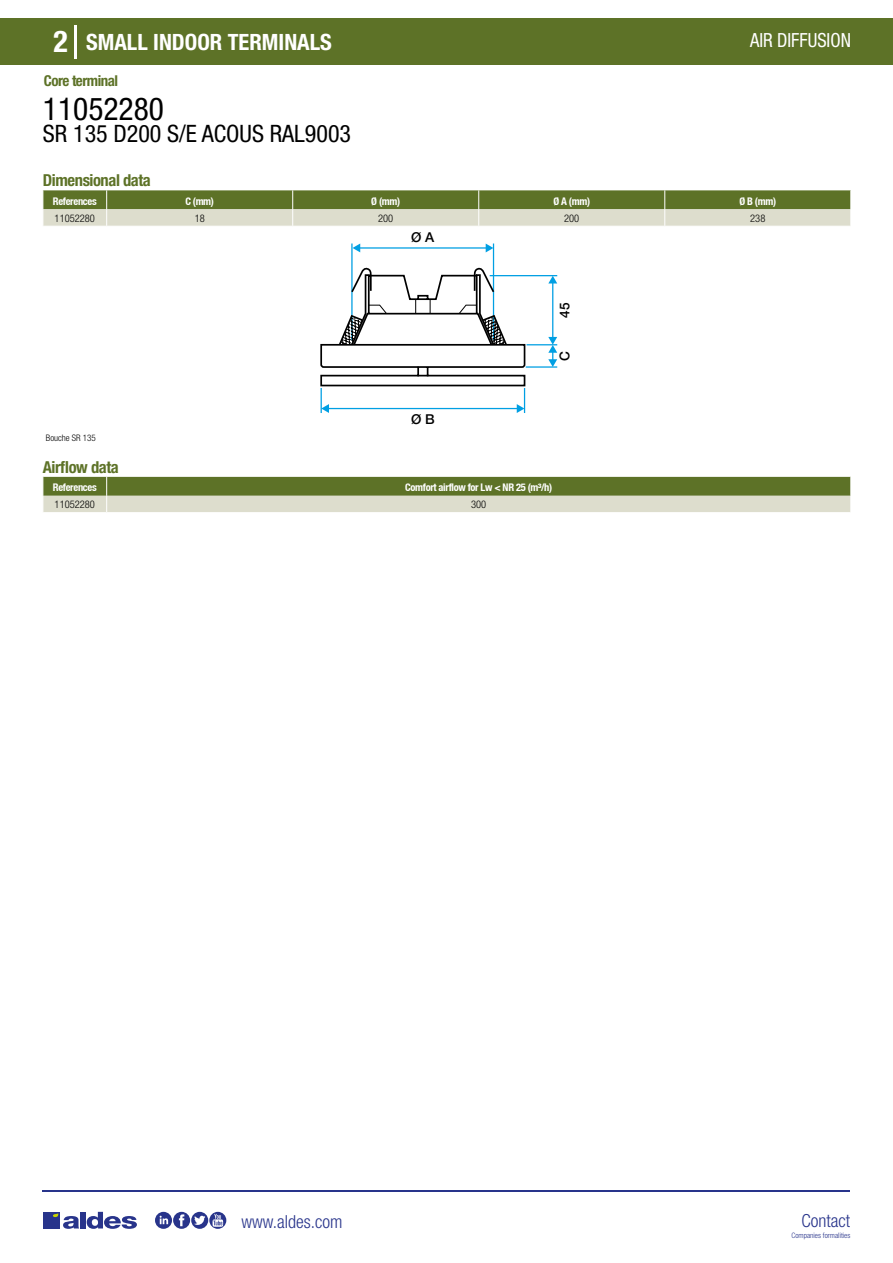
<style>
.page{position:relative;width:893px;height:1263px;background:#fff}
.page>*{position:absolute;margin:0;border:0;box-sizing:border-box;transform-origin:0 0}
.t1{font:condensed 31.5px "Helvetica Neue LT Std";color:#000}
.t2{font:700 condensed 30px "Helvetica Neue LT Std";color:#fff}
.t3{font:condensed 24px "Helvetica Neue LT Std";color:#000}
.t4{font:700 condensed 22.5px "Helvetica Neue LT Std";color:#fff}
.t5{font:condensed 19.5px "Helvetica Neue LT Std";color:#fff;scale:.95 1}
.t6{font:300 condensed 18px "Helvetica Neue";color:#28348b}
.t7{font:700 condensed 16.5px "Helvetica Neue LT Std";letter-spacing:-.025em;color:#5d7227}
.t8{font:700 condensed 15px "Helvetica Neue LT Std";letter-spacing:-.035em;color:#5d7227}
.t9{font:500 13.65px "Helvetica Neue";color:#000}
.t10{font:700 condensed 10.5px "Helvetica Neue";letter-spacing:-.03em;color:#fff}
.t11{font:300 condensed 10.5px "Helvetica Neue";color:#000}
.t12{font:300 condensed 9px "Helvetica Neue";color:#000}
.t13{font:300 condensed 7.5px "Helvetica Neue";color:#28348b}
</style>
<div class="page">
<div style="left:0;top:18px;width:893px;height:46px;background:#5d7227"></div>
<hr style="left:74px;top:25px;width:2px;height:33px;background:#fff">
<hr style="left:43px;top:1190px;width:807px;height:1px;background:#28348b">
<svg style="left:155px;top:1212px;width:71px;height:17px"></svg>
<div style="left:43px;top:1212px;width:17px;height:16px;background:#28348b"></div>
<div style="left:80px;top:1212px;width:6px;height:16px;background:#28348b"></div>
<svg style="left:87px;top:1212px;width:50px;height:17px"></svg>
<svg style="left:53px;top:1213px;width:26px;height:16px"></svg>
<svg style="left:43px;top:190px;width:808px;height:36px;background:#9ba678"></svg>
<hr style="left:351px;top:243px;width:2px;height:97px;background:#009fe3">
<hr style="left:493px;top:243px;width:1px;height:97px;background:#009fe3">
<hr style="left:359px;top:247px;width:128px;height:2px;background:#009fe3">
<svg style="left:486px;top:244px;width:7px;height:8px"></svg>
<svg style="left:352px;top:243px;width:8px;height:9px"></svg>
<hr style="left:526px;top:344px;width:31px;height:1px;background:#009fe3">
<hr style="left:490px;top:275px;width:67px;height:1px;background:#009fe3">
<hr style="left:526px;top:366px;width:31px;height:2px;background:#009fe3">
<hr style="left:552px;top:281px;width:1px;height:59px;background:#009fe3">
<svg style="left:548px;top:337px;width:9px;height:30px"></svg>
<svg style="left:548px;top:276px;width:9px;height:7px"></svg>
<svg style="left:320px;top:266px;width:206px;height:147px"></svg>
<svg style="left:43px;top:477px;width:808px;height:35px;background:#99a475"></svg>
<h2 class="t2" style="left:54px;top:24px;width:16px">2</h2>
<h3 class="t4" style="left:86px;top:28px;width:247px">SMALL INDOOR TERMINALS</h3>
<h3 class="t5" style="left:750px;top:29px;width:108px">AIR DIFFUSION</h3>
<h3 class="t8" style="left:44px;top:71px;width:76px">Core terminal</h3>
<h1 class="t1" style="left:43px;top:91px;width:122px">11052280</h1>
<h3 class="t3" style="left:43px;top:120px;width:310px">SR 135 D200 S/E ACOUS RAL9003</h3>
<h3 class="t7" style="left:43px;top:170px;width:109px">Dimensional data</h3>
<p class="t10" style="left:53px;top:195px;width:45px">References</p>
<p class="t10" style="left:185px;top:195px;width:30px">C (mm)</p>
<p class="t10" style="left:371px;top:195px;width:30px">Ø (mm)</p>
<p class="t10" style="left:553px;top:195px;width:38px">Ø A (mm)</p>
<p class="t10" style="left:739px;top:195px;width:38px">Ø B (mm)</p>
<p class="t11" style="left:55px;top:212px;width:42px">11052280</p>
<p class="t11" style="left:195px;top:212px;width:12px">18</p>
<p class="t11" style="left:378px;top:212px;width:17px">200</p>
<p class="t11" style="left:564px;top:212px;width:17px">200</p>
<p class="t11" style="left:750px;top:212px;width:17px">238</p>
<h3 class="t9" style="left:411px;top:229px;width:25px">Ø A</h3>
<h3 class="t9" style="left:411px;top:411px;width:25px">Ø B</h3>
<h3 class="t9" style="left:557px;top:318px;width:17px;rotate:-90deg">45</h3>
<h3 class="t9" style="left:557px;top:361px;width:11px;rotate:-90deg">C</h3>
<p class="t12" style="left:46px;top:433px;width:51px">Bouche SR 135</p>
<h3 class="t7" style="left:43px;top:457px;width:77px">Airflow data</h3>
<p class="t10" style="left:53px;top:481px;width:45px">References</p>
<p class="t10" style="left:405px;top:481px;width:149px">Comfort airflow for Lw &lt; NR 25 (m³/h)</p>
<p class="t11" style="left:55px;top:498px;width:42px">11052280</p>
<p class="t11" style="left:471px;top:498px;width:17px">300</p>
<h3 class="t6" style="left:241px;top:1211px;width:102px">www.aldes.com</h3>
<h3 class="t6" style="left:801px;top:1211px;width:50px">Contact</h3>
<p class="t13" style="left:791px;top:1230px;width:60px">Companies formalities</p>
</div>
